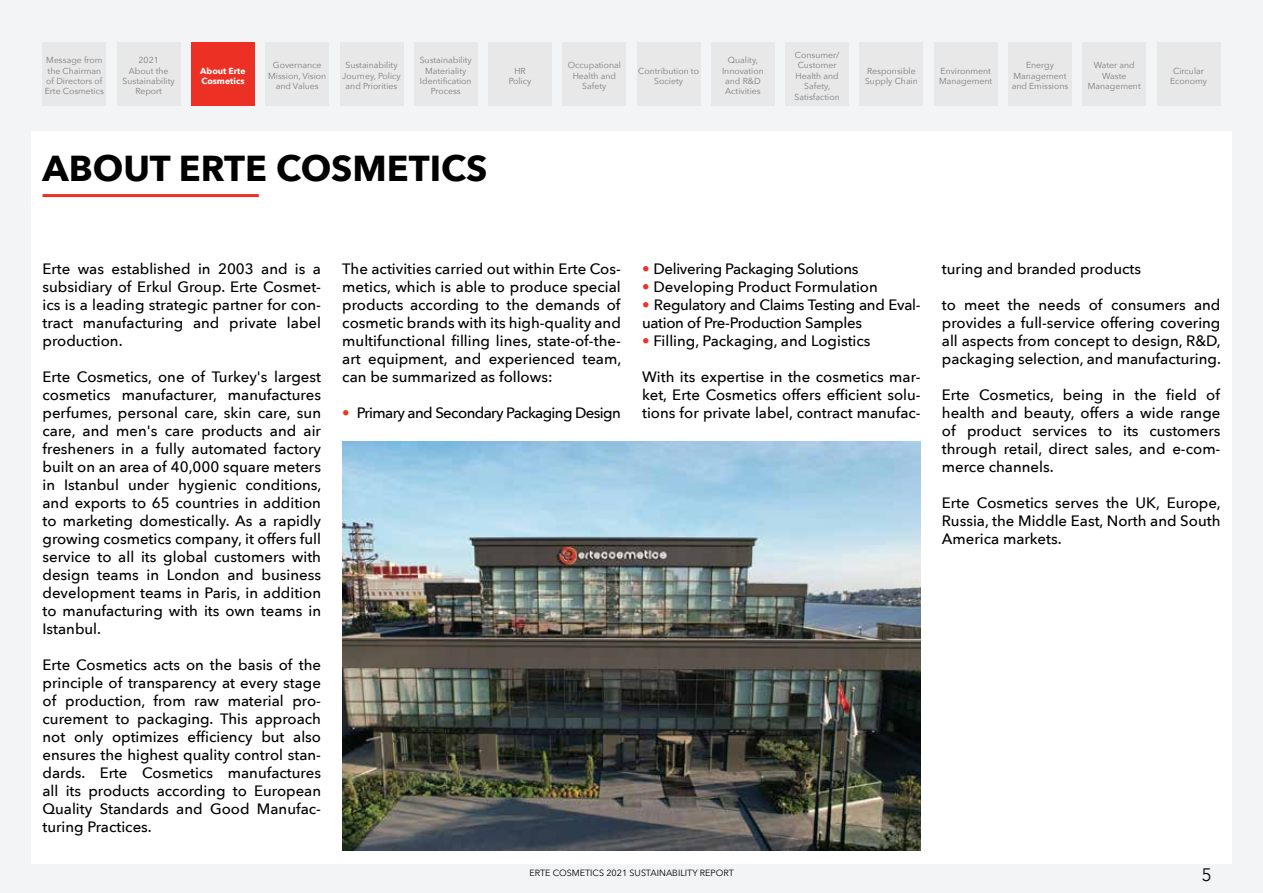
<style>
.page{position:relative;width:1263px;height:893px;background:#f2f4f5}
.page>*{position:absolute;margin:0;border:0;box-sizing:border-box;transform-origin:0 0}
.t1{font:700 36px "Avenir Next";color:#000}
.t2{font:300 18px "Avenir";color:#000}
.t3{font:500 15px/18px "Avenir Next";color:#000;text-align:justify}
.t4{font:500 15px/18px "Avenir Next";letter-spacing:-.02em;color:#000}
.t5{font:500 15px "Avenir Next";letter-spacing:-.04em;color:#000}
.t6{font:9px "Avenir Next";color:#000}
.t7{font:8.7px/10.5px "Avenir Next";color:#7d7d7d;text-align:center}
.t8{font:700 8.7px/10.5px "Avenir Next";color:#fff}
.s1{color:#ed3326}
.s2{color:#ee3125}
</style>
<div class="page">
<div style="left:31px;top:131px;width:1201px;height:733px;background:#fff"></div>
<img style="left:342px;top:441px;width:579px;height:409px">
<hr style="left:43px;top:194px;width:216px;height:3px;background:#ed3024">
<div style="left:43px;top:43px;width:63px;height:63px;background:#e8e8e8"></div>
<div style="left:117px;top:43px;width:64px;height:63px;background:#e8e8e8"></div>
<div style="left:191px;top:43px;width:64px;height:63px;background:#ed3024"></div>
<div style="left:265px;top:43px;width:64px;height:63px;background:#e8e8e8"></div>
<div style="left:340px;top:43px;width:63px;height:63px;background:#e8e8e8"></div>
<div style="left:414px;top:43px;width:64px;height:63px;background:#e8e8e8"></div>
<div style="left:488px;top:43px;width:64px;height:63px;background:#e8e8e8"></div>
<div style="left:562px;top:43px;width:64px;height:63px;background:#e8e8e8"></div>
<div style="left:637px;top:43px;width:63px;height:63px;background:#e8e8e8"></div>
<div style="left:711px;top:43px;width:64px;height:63px;background:#e8e8e8"></div>
<div style="left:785px;top:43px;width:64px;height:63px;background:#e8e8e8"></div>
<div style="left:859px;top:43px;width:64px;height:63px;background:#e8e8e8"></div>
<div style="left:934px;top:43px;width:64px;height:63px;background:#e8e8e8"></div>
<div style="left:1008px;top:43px;width:64px;height:63px;background:#e8e8e8"></div>
<div style="left:1082px;top:43px;width:64px;height:63px;background:#e8e8e8"></div>
<div style="left:1157px;top:43px;width:63px;height:63px;background:#e8e8e8"></div>
<p class="t7" style="left:45px;top:54px;width:61px">Message from the Chairman of Directors of<br>Erte Cosmetics</p>
<p class="t7" style="left:123px;top:54px;width:54px">2021<br>About the<br>Sustainability<br>Report</p>
<p class="t8" style="left:200px;top:65px;width:47px">About Erte<br>Cosmetics</p>
<p class="t7" style="left:268px;top:60px;width:60px">Governance<br>Mission, Vision and Values</p>
<p class="t7" style="left:342px;top:60px;width:60px">Sustainability<br>Journey, Policy and Priorities</p>
<p class="t7" style="left:420px;top:54px;width:54px">Sustainability<br>Materiality<br>Identification<br>Process</p>
<p class="t7" style="left:509px;top:65px;width:24px">HR<br>Policy</p>
<p class="t7" style="left:568px;top:60px;width:55px">Occupational<br>Health and<br>Safety</p>
<p class="t7" style="left:638px;top:65px;width:62px">Contribution to<br>Society</p>
<p class="t7" style="left:722px;top:54px;width:43px">Quality,<br>Innovation and R&amp;D<br>Activities</p>
<p class="t7" style="left:795px;top:49px;width:47px">Consumer/<br>Customer<br>Health and<br>Safety,<br>Satisfaction</p>
<h1 class="t1" style="left:43px;top:137px;width:446px">ABOUT ERTE COSMETICS</h1>
<p class="t7" style="left:865px;top:65px;width:54px;text-align:left">Responsible<br>Supply Chain</p>
<p class="t7" style="left:939px;top:65px;width:55px;text-align:left">Environment<br>Management</p>
<p class="t7" style="left:1012px;top:60px;width:58px">Energy<br>Management and Emissions</p>
<p class="t7" style="left:1088px;top:60px;width:55px">Water and<br>Waste<br>Management</p>
<p class="t7" style="left:1170px;top:65px;width:39px">Circular<br>Economy</p>
<p class="t3" style="left:43px;top:260px;width:280px">Erte was established in 2003 and is a subsidiary of Erkul Group. Erte Cosmet&shy;ics is a leading strategic partner for con&shy;tract manufacturing and private label production.</p>
<p class="t3" style="left:43px;top:368px;width:280px">Erte Cosmetics, one of Turkey's largest cosmetics manufacturer, manufactures perfumes, personal care, skin care, sun care, and men's care products and air fresheners in a fully automated factory built on an area of 40,000 square meters in Istanbul under hygienic conditions, and exports to 65 countries in addition to marketing domestically. As a rapidly growing cosmetics company, it offers full service to all its global customers with design teams in London and business development teams in Paris, in addition to manufacturing with its own teams in Istanbul.</p>
<p class="t3" style="left:43px;top:656px;width:280px">Erte Cosmetics acts on the basis of the principle of transparency at every stage of production, from raw material pro&shy;curement to packaging. This approach not only optimizes efficiency but also ensures the highest quality control stan&shy;dards. Erte Cosmetics manufactures all its products according to European Quality Standards and Good Manufac&shy;turing Practices.</p>
<p class="t3" style="left:342px;top:260px;width:280px">The activities carried out within Erte Cos&shy;metics, which is able to produce special products according to the demands of cosmetic brands with its high-quality and multifunctional filling lines, state-of-the&shy;art equipment, and experienced team, can be summarized as follows:</p>
<p class="t5" style="left:342px;top:400px;width:280px"><span class="s1">•</span> Primary and Secondary Packaging Design</p>
<p class="t4" style="left:642px;top:260px;width:218px"><span class="s2">•</span> Delivering Packaging Solutions</p>
<p class="t3" style="left:642px;top:278px;width:237px"><span class="s1">•</span> Developing Product Formulation</p>
<p class="t4" style="left:642px;top:296px;width:280px"><span class="s1">•</span> Regulatory and Claims Testing and Eval&shy;uation of Pre-Production Samples</p>
<p class="t3" style="left:642px;top:332px;width:230px"><span class="s1">•</span> Filling, Packaging, and Logistics</p>
<p class="t3" style="left:642px;top:368px;width:280px">With its expertise in the cosmetics mar&shy;ket, Erte Cosmetics offers efficient solu&shy;tions for private label, contract manufac-</p>
<p class="t3" style="left:942px;top:260px;width:201px">turing and branded products</p>
<p class="t3" style="left:942px;top:296px;width:280px">to meet the needs of consumers and provides a full-service offering covering all aspects from concept to design, R&amp;D, packaging selection, and manufacturing.</p>
<p class="t3" style="left:942px;top:386px;width:280px">Erte Cosmetics, being in the field of health and beauty, offers a wide range of product services to its customers through retail, direct sales, and e-com&shy;merce channels.</p>
<p class="t3" style="left:942px;top:494px;width:280px">Erte Cosmetics serves the UK, Europe, Russia, the Middle East, North and South America markets.</p>
<p class="t6" style="left:529px;top:865px;width:206px">ERTE COSMETICS 2021 SUSTAINABILITY REPORT</p>
<p class="t2" style="left:1202px;top:864px;width:11px">5</p>
</div>
